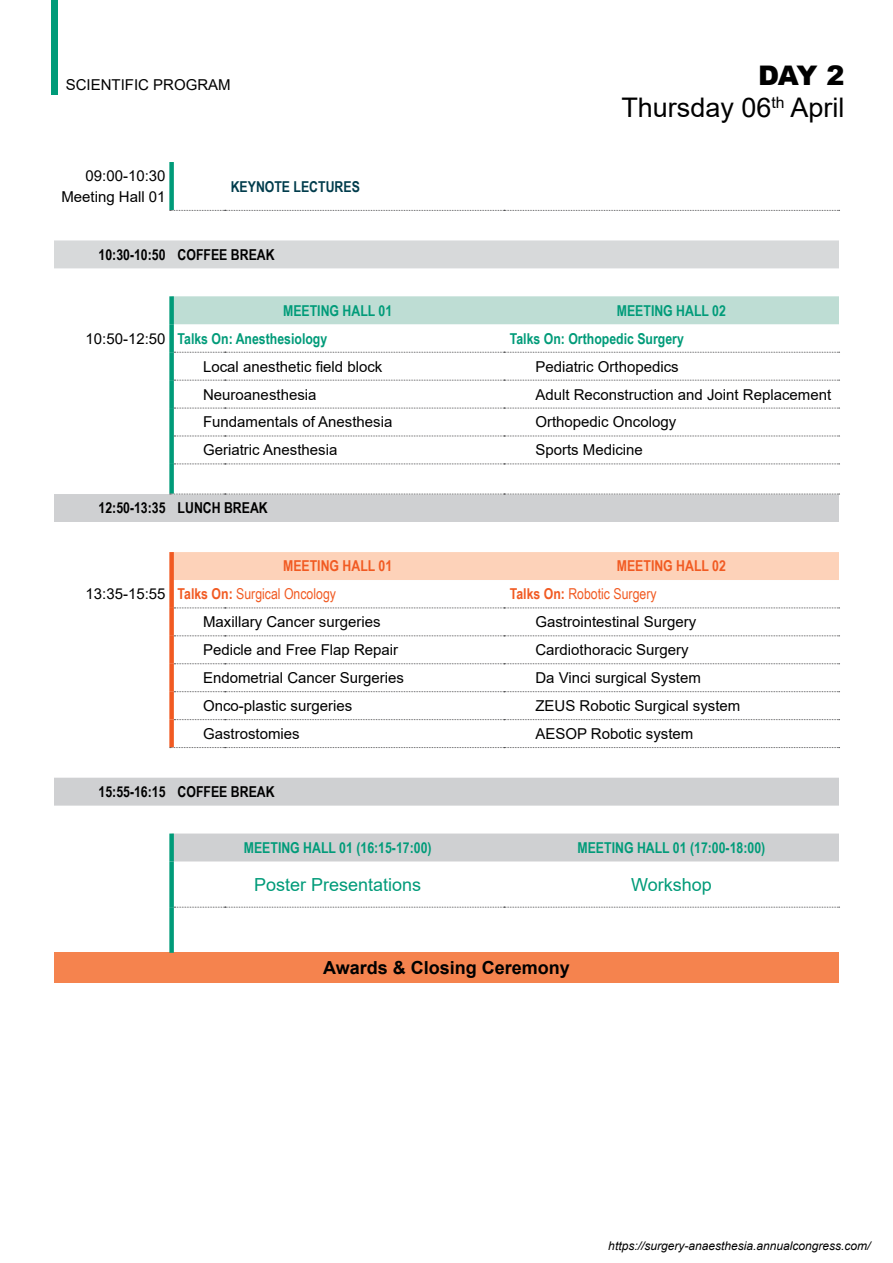
<style>
.page{position:relative;width:893px;height:1263px;background:#fff}
.page>*{position:absolute;margin:0;border:0;box-sizing:border-box;transform-origin:0 0}
.t1{font:27px/32.4px "Arial";color:#000;text-align:right}
.t2{font:18px "Arial";color:#009b79}
.t3{font:700 18px "Arial";color:#000}
.t4{font:15px/20.4px "Arial";color:#000;text-align:right}
.t5{font:700 15px "Arial Narrow";color:#009b79}
.t6{font:700 15px "Arial Narrow";color:#000}
.t7{font:15px "Arial Narrow";color:#f15a22}
.t8{font:700 15px "Arial Narrow";color:#f15a22}
.t9{font:700 15px "Arial Narrow";color:#013c4c}
.t10{font:italic 12px "Arial";color:#000}
.s1{font-weight:900}
.s2{font-family:"Arial";font-weight:400;color:#000}
.s3{font-family:"Arial";color:#000}
.s4{font-weight:700}
</style>
<div class="page">
<div style="left:54px;top:240px;width:785px;height:28px;background:#d7d9da"></div>
<div style="left:174px;top:296px;width:665px;height:28px;background:#beddd4"></div>
<svg style="left:54px;top:494px;width:785px;height:367px"></svg>
<div style="left:174px;top:552px;width:665px;height:28px;background:#fdd2b9"></div>
<div style="left:54px;top:953px;width:785px;height:30px;background:#f5834e"></div>
<div style="left:169px;top:580px;width:5px;height:28px;background:#f15a22"></div>
<div style="left:169px;top:324px;width:5px;height:28px;background:#009b79"></div>
<svg style="left:170px;top:210px;width:670px;height:1px"></svg>
<svg style="left:174px;top:352px;width:666px;height:1px"></svg>
<div style="left:169px;top:352px;width:5px;height:28px;background:#009b79"></div>
<div style="left:169px;top:380px;width:5px;height:28px;background:#009b79"></div>
<svg style="left:174px;top:380px;width:666px;height:1px"></svg>
<div style="left:169px;top:408px;width:5px;height:28px;background:#009b79"></div>
<div style="left:169px;top:464px;width:5px;height:30px;background:#009b79"></div>
<svg style="left:174px;top:408px;width:666px;height:1px"></svg>
<div style="left:169px;top:436px;width:5px;height:28px;background:#009b79"></div>
<svg style="left:174px;top:436px;width:666px;height:1px"></svg>
<svg style="left:174px;top:463px;width:666px;height:1px"></svg>
<svg style="left:170px;top:494px;width:670px;height:1px"></svg>
<svg style="left:174px;top:607px;width:666px;height:1px"></svg>
<svg style="left:174px;top:635px;width:666px;height:1px"></svg>
<svg style="left:174px;top:663px;width:666px;height:1px"></svg>
<svg style="left:174px;top:691px;width:666px;height:1px"></svg>
<svg style="left:174px;top:719px;width:666px;height:1px"></svg>
<svg style="left:170px;top:747px;width:670px;height:1px"></svg>
<svg style="left:174px;top:907px;width:666px;height:1px"></svg>
<div style="left:169px;top:552px;width:5px;height:28px;background:#f15a22"></div>
<div style="left:169px;top:608px;width:5px;height:28px;background:#f15a22"></div>
<div style="left:169px;top:636px;width:5px;height:28px;background:#f15a22"></div>
<div style="left:169px;top:664px;width:5px;height:28px;background:#f15a22"></div>
<div style="left:169px;top:692px;width:5px;height:28px;background:#f15a22"></div>
<div style="left:169px;top:720px;width:5px;height:27px;background:#f15a22"></div>
<div style="left:169px;top:296px;width:5px;height:28px;background:#009b79"></div>
<div style="left:169px;top:162px;width:5px;height:48px;background:#009b79"></div>
<div style="left:169px;top:833px;width:5px;height:28px;background:#009b79"></div>
<div style="left:169px;top:861px;width:5px;height:46px;background:#009b79"></div>
<div style="left:169px;top:907px;width:5px;height:46px;background:#009b79"></div>
<div style="left:51px;top:0;width:7px;height:94px;background:#009b79"></div>
<p class="t4" style="left:66px;top:75px;width:167px">SCIENTIFIC PROGRAM</p>
<p class="t4" style="left:61px;top:166px;width:106px">09:00-10:30<br>Meeting Hall 01</p>
<p class="t9" style="left:231px;top:175px;width:131px">KEYNOTE LECTURES</p>
<p class="t6" style="left:99px;top:243px;width:178px">10:30-10:50 COFFEE BREAK</p>
<h1 class="t1" style="left:621px;top:59px;width:225px"><span class="s1">DAY 2<br></span>Thursday 06<sup>th</sup> April</h1>
<p class="t5" style="left:283px;top:299px;width:111px">MEETING HALL 01</p>
<p class="t5" style="left:617px;top:299px;width:111px">MEETING HALL 02</p>
<p class="t5" style="left:86px;top:327px;width:243px"><span class="s2">10:50-12:50</span> Talks On: Anesthesiology</p>
<p class="t5" style="left:510px;top:327px;width:176px">Talks On: Orthopedic Surgery</p>
<p class="t4" style="left:203px;top:356px;width:181px">Local anesthetic field block</p>
<p class="t4" style="left:535px;top:356px;width:145px">Pediatric Orthopedics</p>
<p class="t4" style="left:203px;top:384px;width:115px">Neuroanesthesia</p>
<p class="t4" style="left:535px;top:384px;width:297px">Adult Reconstruction and Joint Replacement</p>
<p class="t4" style="left:203px;top:412px;width:191px">Fundamentals of Anesthesia</p>
<p class="t4" style="left:535px;top:412px;width:142px">Orthopedic Oncology</p>
<p class="t4" style="left:203px;top:440px;width:136px">Geriatric Anesthesia</p>
<p class="t4" style="left:535px;top:440px;width:109px">Sports Medicine</p>
<p class="t6" style="left:99px;top:497px;width:171px">12:50-13:35 LUNCH BREAK</p>
<p class="t8" style="left:283px;top:555px;width:111px">MEETING HALL 01</p>
<p class="t8" style="left:617px;top:555px;width:111px">MEETING HALL 02</p>
<p class="t7" style="left:86px;top:583px;width:252px"><span class="s3">13:35-15:55</span> <span class="s4">Talks On:</span> Surgical Oncology</p>
<p class="t7" style="left:510px;top:583px;width:148px"><span class="s4">Talks On:</span> Robotic Surgery</p>
<p class="t4" style="left:203px;top:612px;width:179px">Maxillary Cancer surgeries</p>
<p class="t4" style="left:535px;top:612px;width:162px">Gastrointestinal Surgery</p>
<p class="t4" style="left:203px;top:640px;width:197px">Pedicle and Free Flap Repair</p>
<p class="t4" style="left:535px;top:640px;width:155px">Cardiothoracic Surgery</p>
<p class="t4" style="left:203px;top:668px;width:202px">Endometrial Cancer Surgeries</p>
<p class="t4" style="left:535px;top:668px;width:167px">Da Vinci surgical System</p>
<p class="t4" style="left:203px;top:696px;width:151px">Onco-plastic surgeries</p>
<p class="t4" style="left:535px;top:696px;width:207px">ZEUS Robotic Surgical system</p>
<p class="t4" style="left:203px;top:723px;width:98px">Gastrostomies</p>
<p class="t4" style="left:535px;top:723px;width:160px">AESOP Robotic system</p>
<p class="t6" style="left:99px;top:780px;width:178px">15:55-16:15 COFFEE BREAK</p>
<p class="t5" style="left:244px;top:836px;width:189px">MEETING HALL 01 (16:15-17:00)</p>
<p class="t5" style="left:577px;top:836px;width:189px">MEETING HALL 01 (17:00-18:00)</p>
<p class="t2" style="left:254px;top:872px;width:169px">Poster Presentations</p>
<p class="t2" style="left:631px;top:872px;width:82px">Workshop</p>
<p class="t3" style="left:323px;top:955px;width:248px">Awards &amp; Closing Ceremony</p>
<p class="t10" style="left:608px;top:1238px;width:264px">https://surgery-anaesthesia.annualcongress.com/</p>
</div>
